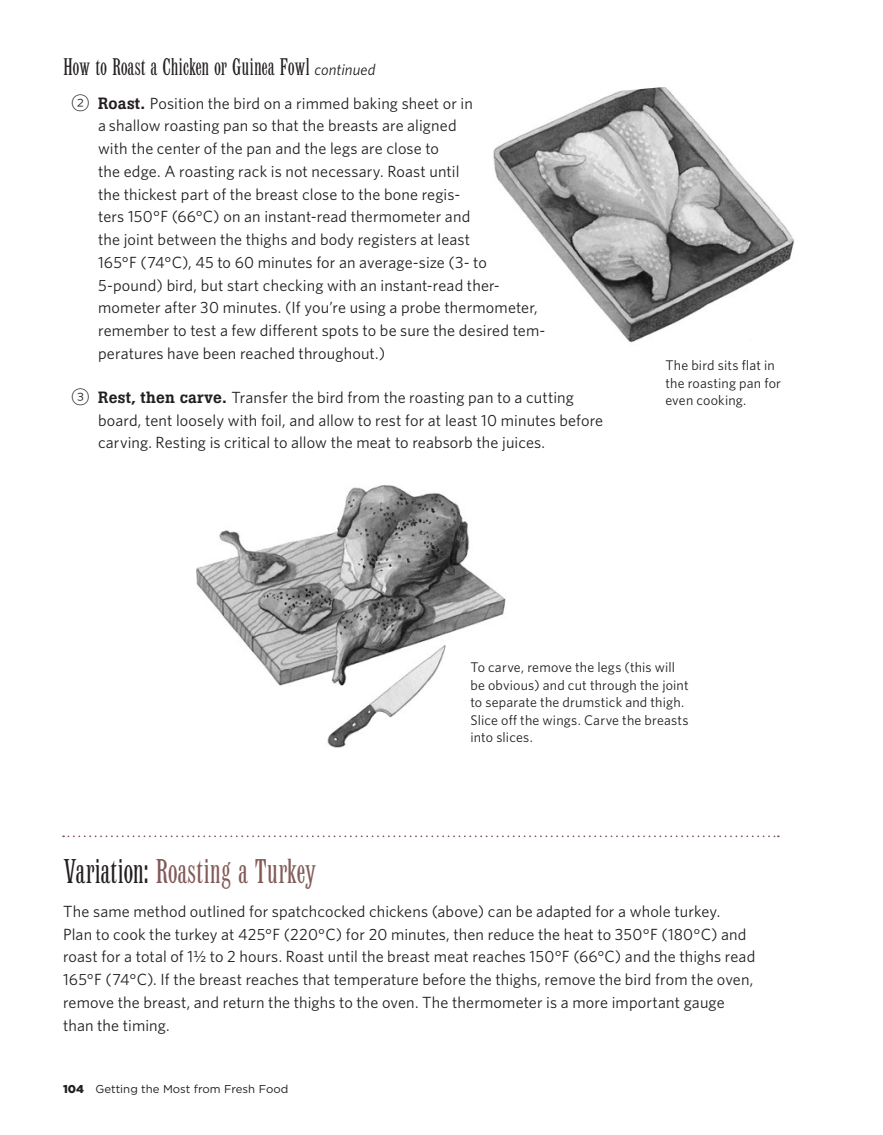
<style>
.page{position:relative;width:883px;height:1135px;background:#fff}
.page>*{position:absolute;margin:0;border:0;box-sizing:border-box;transform-origin:0 0}
.t1{font:condensed 35px "Latin MT Std";letter-spacing:-.005em;color:#825b58}
.t2{font:condensed 24.5px "Latin MT Std";letter-spacing:-.005em;color:#231f20}
.t3{font:16.1px/22.8px "Whitney";letter-spacing:.005em;color:#231f20}
.t4{font:14px/17.5px "Whitney";letter-spacing:.01em;color:#231f20}
.t5{font:11.38px "Gotham";color:#231f20}
.s1{font-family:"Whitney";font-style:italic;font-stretch:normal;font-size:15.75px}
.s2{font-family:"Whitney Index White Rd Lt";font-size:17.85px}
.s3{font-family:"Boton";font-weight:500}
.s4{color:#231f20}
.s5{font-weight:900}
</style>
<div class="page">
<img style="left:493px;top:87px;width:302px;height:256px">
<img style="left:196px;top:485px;width:310px;height:263px">
<svg style="left:63px;top:835px;width:715px;height:2px"></svg>
<h2 class="t2" style="left:63px;top:54px;width:314px">How to Roast a Chicken or Guinea Fowl <span class="s1">continued</span></h2>
<p class="t3" style="left:98px;top:91px;width:448px;text-indent:-27px"><span class="s2">2</span> <span class="s3">Roast.</span> Position the bird on a rimmed baking sheet or in<br>a shallow roasting pan so that the breasts are aligned<br>with the center of the pan and the legs are close to<br>the edge. A roasting rack is not necessary. Roast until<br>the thickest part of the breast close to the bone regis-<br>ters 150°F (66°C) on an instant-read thermometer and<br>the joint between the thighs and body registers at least<br>165°F (74°C), 45 to 60 minutes for an average-size (3- to 5-pound) bird, but start checking with an instant-read ther&shy;mometer after 30 minutes. (If you’re using a probe thermometer, remember to test a few different spots to be sure the desired tem&shy;peratures have been reached throughout.)</p>
<p class="t3" style="left:98px;top:385px;width:506px;text-indent:-27px"><span class="s2">3</span> <span class="s3">Rest, then carve.</span> Transfer the bird from the roasting pan to a cutting board, tent loosely with foil, and allow to rest for at least 10 minutes before carving. Resting is critical to allow the meat to reabsorb the juices.</p>
<p class="t4" style="left:665px;top:356px;width:117px">The bird sits flat in the roasting pan for even cooking.</p>
<p class="t4" style="left:470px;top:658px;width:220px">To carve, remove the legs (this will be obvious) and cut through the joint to separate the drumstick and thigh.<br>Slice off the wings. Carve the breasts into slices.</p>
<h1 class="t1" style="left:63px;top:852px;width:254px"><span class="s4">Variation:</span> Roasting a Turkey</h1>
<p class="t3" style="left:63px;top:899px;width:693px">The same method outlined for spatchcocked chickens (above) can be adapted for a whole turkey.<br>Plan to cook the turkey at 425°F (220°C) for 20 minutes, then reduce the heat to 350°F (180°C) and roast for a total of 1½ to 2 hours. Roast until the breast meat reaches 150°F (66°C) and the thighs read 165°F (74°C). If the breast reaches that temperature before the thighs, remove the bird from the oven, remove the breast, and return the thighs to the oven. The thermometer is a more important gauge than the timing.</p>
<p class="t5" style="left:63px;top:1081px;width:226px"><span class="s5">104</span> Getting the Most from Fresh Food</p>
</div>
